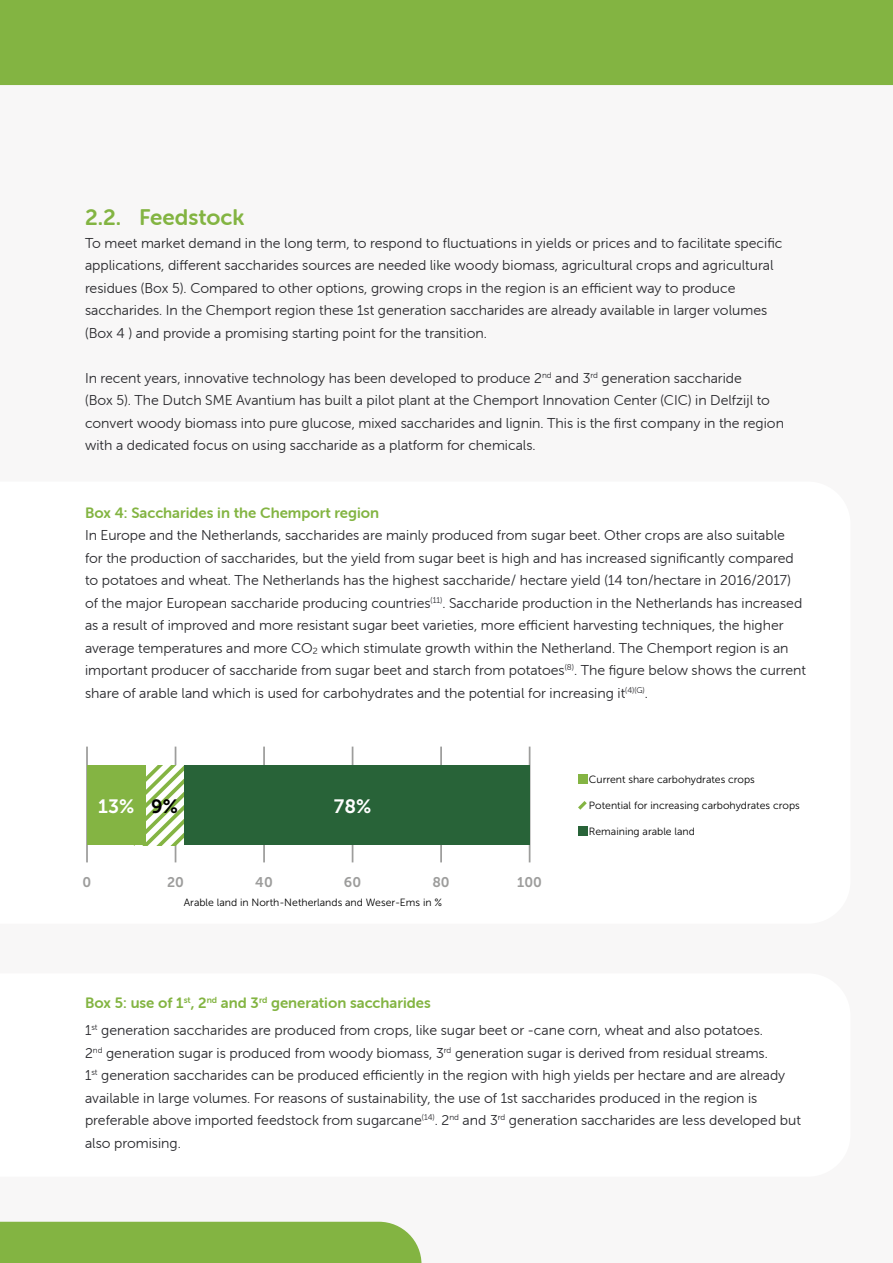
<style>
.page{position:relative;width:893px;height:1263px;background:#fff}
.page>*{position:absolute;margin:0;border:0;box-sizing:border-box;transform-origin:0 0}
.t1{font:22.5px "Museo Sans Rounded 700";color:#83b442}
.t2{font:19.2px "Museo Sans 700";color:#fff}
.t3{font:15px "Museo Sans Rounded 700";color:#83b442}
.t4{font:14.25px/22.5px "Museo Sans Rounded 300";color:#2a2a2e}
.t5{font:13.95px "Museo Sans 700";color:#9d9d9c}
.t6{font:10.5px "Museo Sans 300";color:#000}
.s1{color:#000}
</style>
<div class="page">
<div style="left:0;top:0;width:893px;height:85px;background:#83b442"></div>
<div style="left:0;top:1222px;width:421px;height:41px;background:#83b442"></div>
<hr style="left:175px;top:747px;width:1px;height:115px;background:#9d9d9c">
<hr style="left:86px;top:747px;width:2px;height:115px;background:#9d9d9c">
<hr style="left:263px;top:747px;width:2px;height:115px;background:#9d9d9c">
<hr style="left:352px;top:747px;width:1px;height:115px;background:#9d9d9c">
<hr style="left:440px;top:747px;width:2px;height:115px;background:#9d9d9c">
<hr style="left:529px;top:747px;width:1px;height:115px;background:#9d9d9c">
<div style="left:184px;top:766px;width:346px;height:79px;background:#286338"></div>
<svg style="left:146px;top:766px;width:38px;height:79px"></svg>
<div style="left:87px;top:766px;width:59px;height:79px;background:#84b443"></div>
<div style="left:578px;top:775px;width:9px;height:9px;background:#84b443"></div>
<svg style="left:578px;top:801px;width:9px;height:9px"></svg>
<div style="left:578px;top:827px;width:9px;height:9px;background:#286338"></div>
<h1 class="t1" style="left:85px;top:205px;width:161px">2.2. Feedstock</h1>
<p class="t4" style="left:85px;top:231px;width:699px">To meet market demand in the long term, to respond to fluctuations in yields or prices and to facilitate specific applications, different saccharides sources are needed like woody biomass, agricultural crops and agricultural residues (Box 5). Compared to other options, growing crops in the region is an efficient way to produce saccharides. In the Chemport region these 1st generation saccharides are already available in larger volumes (Box 4 ) and provide a promising starting point for the transition.</p>
<p class="t4" style="left:85px;top:366px;width:700px">In recent years, innovative technology has been developed to produce 2<sup>nd</sup> and 3<sup>rd</sup> generation saccharide<br>(Box 5). The Dutch SME Avantium has built a pilot plant at the Chemport Innovation Center (CIC) in Delfzijl to convert woody biomass into pure glucose, mixed saccharides and lignin. This is the first company in the region with a dedicated focus on using saccharide as a platform for chemicals.</p>
<p class="t3" style="left:85px;top:504px;width:296px">Box 4: Saccharides in the Chemport region</p>
<p class="t4" style="left:85px;top:524px;width:722px">In Europe and the Netherlands, saccharides are mainly produced from sugar beet. Other crops are also suitable for the production of saccharides, but the yield from sugar beet is high and has increased significantly compared to potatoes and wheat. The Netherlands has the highest saccharide/ hectare yield (14 ton/hectare in 2016/2017) of the major European saccharide producing countries<sup>(11)</sup>. Saccharide production in the Netherlands has increased as a result of improved and more resistant sugar beet varieties, more efficient harvesting techniques, the higher average temperatures and more CO<sub>2</sub> which stimulate growth within the Netherland. The Chemport region is an important producer of saccharide from sugar beet and starch from potatoes<sup>(8)</sup>. The figure below shows the current share of arable land which is used for carbohydrates and the potential for increasing it<sup>(4)(G)</sup>.</p>
<h2 class="t2" style="left:98px;top:796px;width:81px">13% <span class="s1">9%</span></h2>
<h2 class="t2" style="left:334px;top:796px;width:39px">78%</h2>
<p class="t5" style="left:83px;top:875px;width:10px">0</p>
<p class="t5" style="left:167px;top:875px;width:18px">20</p>
<p class="t5" style="left:255px;top:875px;width:19px">40</p>
<p class="t5" style="left:344px;top:875px;width:19px">60</p>
<p class="t5" style="left:432px;top:875px;width:19px">80</p>
<p class="t5" style="left:517px;top:875px;width:26px">100</p>
<p class="t6" style="left:184px;top:896px;width:260px">Arable land in North-Netherlands and Weser-Ems in %</p>
<p class="t6" style="left:589px;top:773px;width:167px">Current share carbohydrates crops</p>
<p class="t6" style="left:589px;top:799px;width:212px">Potential for increasing carbohydrates crops</p>
<p class="t6" style="left:589px;top:825px;width:108px">Remaining arable land</p>
<p class="t3" style="left:85px;top:994px;width:347px">Box 5: use of 1<sup>st</sup>, 2<sup>nd</sup> and 3<sup>rd</sup> generation saccharides</p>
<p class="t4" style="left:85px;top:1019px;width:717px">1<sup>st</sup> generation saccharides are produced from crops, like sugar beet or -cane corn, wheat and also potatoes.<br>2<sup>nd</sup> generation sugar is produced from woody biomass, 3<sup>rd</sup> generation sugar is derived from residual streams.<br>1<sup>st</sup> generation saccharides can be produced efficiently in the region with high yields per hectare and are already available in large volumes. For reasons of sustainability, the use of 1st saccharides produced in the region is preferable above imported feedstock from sugarcane<sup>(14)</sup>. 2<sup>nd</sup> and 3<sup>rd</sup> generation saccharides are less developed but also promising.</p>
</div>
